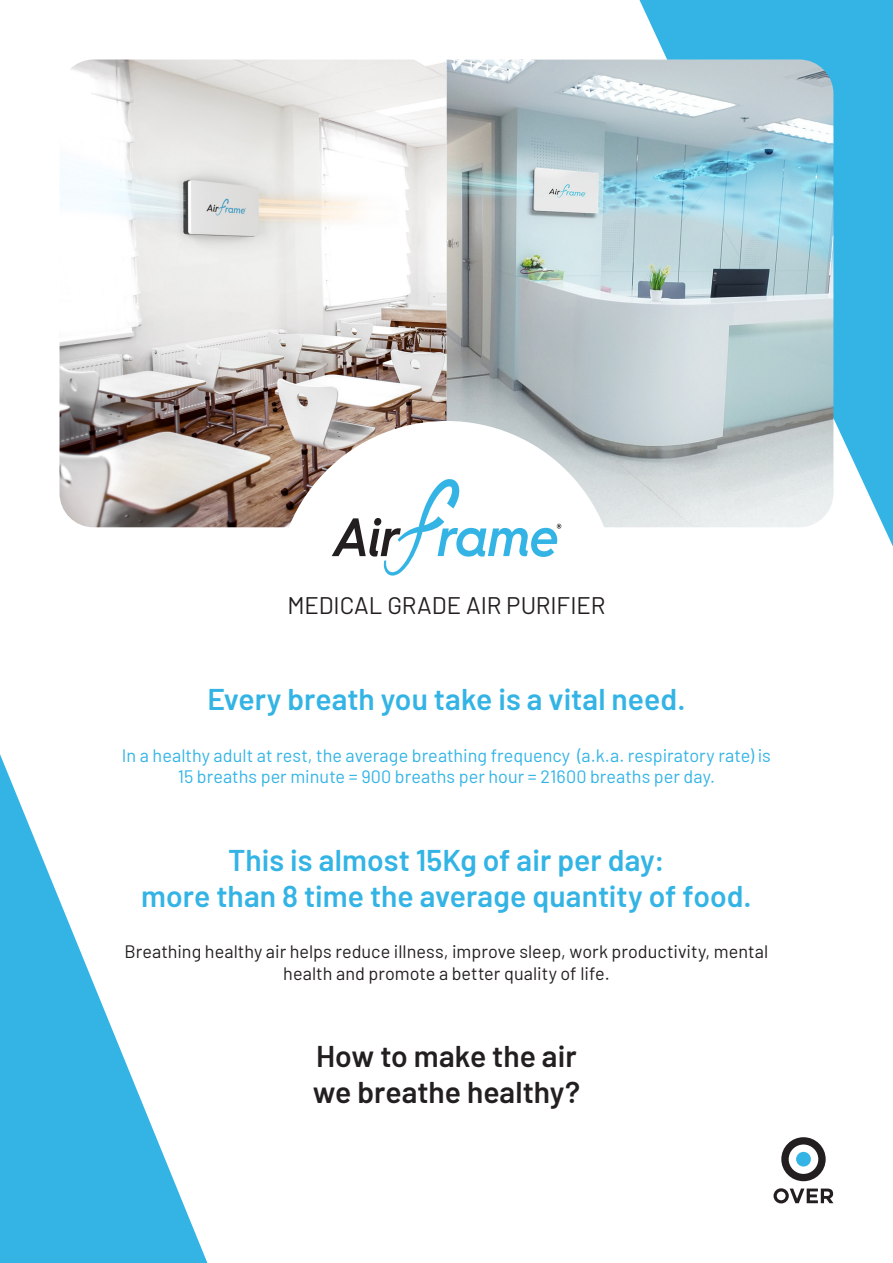
<style>
.page{position:relative;width:893px;height:1263px;background:#fff}
.page>*{position:absolute;margin:0;border:0;box-sizing:border-box;transform-origin:0 0}
.Slogan_centrato{font:600 30px "Barlow";color:#33b4e5}
.Slogan_centrato-2{font:600 30px "Barlow";color:#231f20}
.Medical_Grade_Air_Pu{font:24px "Barlow";color:#231f20}
.Testo_base_centrato{font:18px/21.6px "Barlow";color:#33b4e5;text-align:center}
.Testo_base_centrato-2{font:18px/21.6px "Barlow";color:#231f20;text-align:center}
</style>
<div class="page">
<svg style="left:634px;top:0;width:259px;height:547px;fill:#33b4e5"></svg>
<svg style="left:0;top:754px;width:208px;height:509px;fill:#33b4e5"></svg>
<img style="left:60px;top:60px;width:773px;height:467px">
<div style="left:276px;top:421px;width:341px;height:340px;background:#fff;border-radius:50%"></div>
<svg style="left:332px;top:479px;width:229px;height:97px"></svg>
<svg style="left:773px;top:1188px;width:60px;height:15px"></svg>
<svg style="left:781px;top:1137px;width:45px;height:44px"></svg>
<div style="left:796px;top:1152px;width:15px;height:14px;background:#33b4e5;border-radius:50%"></div>
<p class="Medical_Grade_Air_Pu" style="left:287px;top:588px;width:319px">MEDICAL GRADE AIR PURIFIER</p>
<p class="Slogan_centrato" style="left:207px;top:677px;width:480px">Every breath you take is a vital need.</p>
<p class="Testo_base_centrato" style="left:122px;top:743px;width:650px">In a healthy adult at rest, the average breathing frequency (a.k.a. respiratory rate) is<br>15 breaths per minute = 900 breaths per hour = 21600 breaths per day.</p>
<p class="Slogan_centrato" style="left:228px;top:838px;width:438px">This is almost 15Kg of air per day:</p>
<p class="Slogan_centrato" style="left:141px;top:874px;width:612px">more than 8 time the average quantity of food.</p>
<p class="Testo_base_centrato-2" style="left:125px;top:939px;width:645px">Breathing healthy air helps reduce illness, improve sleep, work productivity, mental health and promote a better quality of life.</p>
<p class="Slogan_centrato-2" style="left:316px;top:1034px;width:262px">How to make the air</p>
<p class="Slogan_centrato-2" style="left:313px;top:1070px;width:269px">we breathe healthy?</p>
</div>
